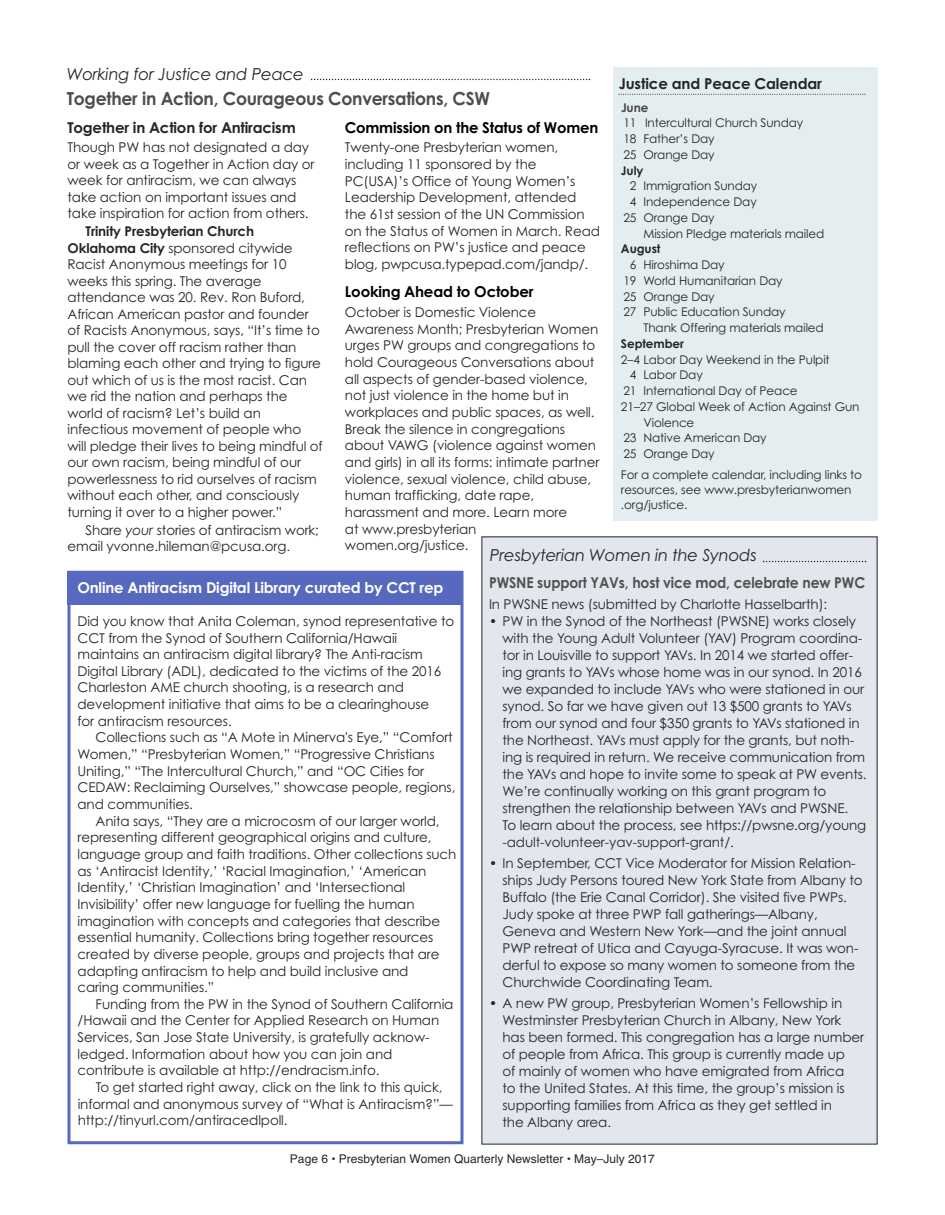
<style>
.page{position:relative;width:945px;height:1215px;background:#fff}
.page>*{position:absolute;margin:0;border:0;box-sizing:border-box;transform-origin:0 0}
.t1{font:700 18px "Century Gothic";letter-spacing:-.015em;color:#4e4d4e;scale:.96 1}
.t2{font:italic 16.5px "Century Gothic";letter-spacing:-.015em;color:#272627}
.t3{font:700 15px "Century Gothic";letter-spacing:-.015em;color:#272627}
.t4{font:700 15px "Century Gothic";letter-spacing:-.015em;color:#000}
.t5{font:700 15px "Century Gothic";letter-spacing:-.015em;color:#fff}
.t6{font:700 15px "Century Gothic";letter-spacing:-.01em;color:#525152;scale:.93 1}
.t7{font:13.5px/16.6px "Century Gothic";letter-spacing:-.01em;color:#272627}
.t8{font:12px/15.8px "Century Gothic";letter-spacing:-.01em;color:#272627}
.t9{font:12px "Helvetica";color:#272627}
.t10{font:700 12px "Century Gothic";letter-spacing:-.01em;color:#272627}
.t11{font:700 12px "Century Gothic";color:#484747}
.s1{font-weight:700}
.s2{font-style:italic}
</style>
<div class="page">
<svg style="left:311px;top:79px;width:279px;height:1px"></svg>
<div style="left:613px;top:68px;width:265px;height:453px;background:#e4eef0"></div>
<svg style="left:618px;top:94px;width:248px;height:1px"></svg>
<div style="left:482px;top:537px;width:395px;height:607px;background:#e2e6ed"></div>
<svg style="left:763px;top:561px;width:103px;height:1px"></svg>
<div style="left:68px;top:571px;width:396px;height:573px;border:3px solid #5769be"></div>
<div style="left:68px;top:571px;width:396px;height:33px;background:#5769be"></div>
<p class="t2" style="left:67px;top:65px;width:239px">Working for Justice and Peace</p>
<h1 class="t1" style="left:67px;top:89px;width:442px">Together in Action, Courageous Conversations, CSW</h1>
<p class="t3" style="left:68px;top:119px;width:230px">Together in Action for Antiracism</p>
<p class="t7" style="left:68px;top:139px;width:249px">Though PW has not designated a day or week as a Together in Action day or week for antiracism, we can always take action on important issues and take inspiration for action from others.</p>
<p class="t7" style="left:68px;top:223px;width:257px;text-indent:18px"><span class="s1">Trinity Presbyterian Church Oklahoma City</span> sponsored citywide Racist Anonymous meetings for 10 weeks this spring. The average attendance was 20. Rev. Ron Buford, African American pastor and founder of Racists Anonymous, says, “It’s time to pull the cover off racism rather than blaming each other and trying to figure out which of us is the most racist. Can we rid the nation and perhaps the world of racism? Let’s build an infectious movement of people who will pledge their lives to being mindful of our own racism, being mindful of our powerlessness to rid ourselves of racism without each other, and consciously turning it over to a higher power.”</p>
<p class="t7" style="left:68px;top:522px;width:253px;text-indent:18px">Share <span class="s2">your</span> stories of antiracism work; email yvonne.hileman@pcusa.org.</p>
<p class="t3" style="left:619px;top:75px;width:205px">Justice and Peace Calendar</p>
<p class="t11" style="left:621px;top:100px;width:29px">June</p>
<p class="t8" style="left:623px;top:115px;width:181px">11 Intercultural Church Sunday<br>18 Father’s Day<br>25 Orange Day</p>
<p class="t10" style="left:621px;top:163px;width:24px">July</p>
<p class="t8" style="left:630px;top:178px;width:129px">2 Immigration Sunday</p>
<p class="t8" style="left:630px;top:194px;width:128px">4 Independence Day</p>
<p class="t8" style="left:623px;top:210px;width:93px">25 Orange Day</p>
<p class="t8" style="left:643px;top:226px;width:182px">Mission Pledge materials mailed</p>
<p class="t10" style="left:621px;top:242px;width:41px">August</p>
<p class="t8" style="left:630px;top:257px;width:96px">6 Hiroshima Day</p>
<p class="t8" style="left:623px;top:273px;width:161px">19 World Humanitarian Day</p>
<p class="t8" style="left:623px;top:289px;width:93px">25 Orange Day</p>
<p class="t8" style="left:623px;top:304px;width:164px">27 Public Education Sunday</p>
<p class="t8" style="left:643px;top:320px;width:182px">Thank Offering materials mailed</p>
<p class="t10" style="left:621px;top:337px;width:64px">September</p>
<p class="t8" style="left:621px;top:352px;width:210px">2–4 Labor Day Weekend in the Pulpit</p>
<p class="t8" style="left:630px;top:367px;width:74px">4 Labor Day</p>
<p class="t8" style="left:623px;top:383px;width:176px">21 International Day of Peace</p>
<p class="t8" style="left:621px;top:399px;width:240px">21–27 Global Week of Action Against Gun</p>
<p class="t8" style="left:643px;top:415px;width:52px">Violence</p>
<p class="t8" style="left:623px;top:430px;width:145px">23 Native American Day</p>
<p class="t8" style="left:623px;top:446px;width:93px">25 Orange Day</p>
<p class="t8" style="left:621px;top:467px;width:243px;line-height:15px">For a complete calendar, including links to resources, see www.presbyterianwomen .org/justice.</p>
<p class="t4" style="left:345px;top:119px;width:255px">Commission on the Status of Women</p>
<p class="t7" style="left:345px;top:139px;width:257px">Twenty-one Presbyterian women, including 11 sponsored by the PC(USA)’s Office of Young Women’s Leadership Development, attended the 61st session of the UN Commission on the Status of Women in March. Read reflections on PW’s justice and peace blog, pwpcusa.typepad.com/jandp/.</p>
<p class="t4" style="left:345px;top:283px;width:190px">Looking Ahead to October</p>
<p class="t7" style="left:345px;top:304px;width:256px">October is Domestic Violence Awareness Month; Presbyterian Women urges PW groups and congregations to hold Courageous Conversations about all aspects of gender-based violence, not just violence in the home but in workplaces and public spaces, as well.<br>Break the silence in congregations about VAWG (violence against women and girls) in all its forms: intimate partner violence, sexual violence, child abuse, human trafficking, date rape, harassment and more. Learn more<br>at www.presbyterian women.org/justice.</p>
<p class="t2" style="left:490px;top:546px;width:268px">Presbyterian Women in the Synods</p>
<p class="t5" style="left:77px;top:579px;width:367px">Online Antiracism Digital Library curated by CCT rep</p>
<p class="t7" style="left:77px;top:613px;width:378px">Did you know that Anita Coleman, synod representative to CCT from the Synod of Southern California/Hawaii maintains an antiracism digital library? The Anti-racism Digital Library (ADL), dedicated to the victims of the 2016<br>Charleston AME church shooting, is a research and development initiative that aims to be a clearinghouse<br>for antiracism resources.</p>
<p class="t7" style="left:78px;top:729px;width:379px;text-indent:18px">Collections such as “A Mote in Minerva's Eye,” “Comfort Women,” “Presbyterian Women,” “Progressive Christians Uniting,” “The Intercultural Church,” and “OC Cities for CEDAW: Reclaiming Ourselves,” showcase people, regions, and communities.</p>
<p class="t7" style="left:78px;top:813px;width:380px;text-indent:18px">Anita says, “They are a microcosm of our larger world, representing different geographical origins and culture, language group and faith traditions. Other collections such as ‘Antiracist Identity,’ ‘Racial Imagination,’ ‘American Identity,’ ‘Christian Imagination’ and ‘Intersectional Invisibility’ offer new language for fuelling the human imagination with concepts and categories that describe essential humanity. Collections bring together resources created by diverse people, groups and projects that are adapting antiracism to help and build inclusive and<br>caring communities.”</p>
<p class="t7" style="left:78px;top:996px;width:377px;text-indent:18px">Funding from the PW in the Synod of Southern California /Hawaii and the Center for Applied Research on Human Services, San Jose State University, is gratefully acknow&shy;ledged. Information about how you can join and contribute is available at http://endracism.info.</p>
<p class="t7" style="left:78px;top:1079px;width:377px;text-indent:18px">To get started right away, click on the link to this quick, informal and anonymous survey of “What is Antiracism?”— http://tinyurl.com/antiracedlpoll.</p>
<p class="t6" style="left:489px;top:574px;width:406px">PWSNE support YAVs, host vice mod, celebrate new PWC</p>
<p class="t7" style="left:489px;top:596px;width:340px">In PWSNE news (submitted by Charlotte Hasselbarth):</p>
<p class="t7" style="left:503px;top:613px;width:366px;text-indent:-14px">• PW in the Synod of the Northeast (PWSNE) works closely with the Young Adult Volunteer (YAV) Program coordina&shy;tor in Louisville to support YAVs. In 2014 we started offer&shy;ing grants to YAVs whose home was in our synod. In 2016 we expanded to include YAVs who were stationed in our synod. So far we have given out 13 $500 grants to YAVs from our synod and four $350 grants to YAVs stationed in the Northeast. YAVs must apply for the grants, but noth&shy;ing is required in return. We receive communication from the YAVs and hope to invite some to speak at PW events.<br>We’re continually working on this grant program to strengthen the relationship between YAVs and PWSNE.<br>To learn about the process, see https://pwsne.org/young -adult-volunteer-yav-support-grant/.</p>
<p class="t7" style="left:503px;top:855px;width:362px;text-indent:-14px">• In September, CCT Vice Moderator for Mission Relation&shy;ships Judy Persons toured New York State from Albany to Buffalo (the Erie Canal Corridor). She visited five PWPs.<br>Judy spoke at three PWP fall gatherings—Albany, Geneva and Western New York—and the joint annual PWP retreat of Utica and Cayuga-Syracuse. It was won&shy;derful to expose so many women to someone from the Churchwide Coordinating Team.</p>
<p class="t7" style="left:503px;top:995px;width:363px;text-indent:-13px">• A new PW group, Presbyterian Women’s Fellowship in Westminster Presbyterian Church in Albany, New York has been formed. This congregation has a large number of people from Africa. This group is currently made up<br>of mainly of women who have emigrated from Africa<br>to the United States. At this time, the group’s mission is supporting families from Africa as they get settled in<br>the Albany area.</p>
<p class="t9" style="left:290px;top:1151px;width:367px">Page 6 • Presbyterian Women Quarterly Newsletter • May–July 2017</p>
</div>
